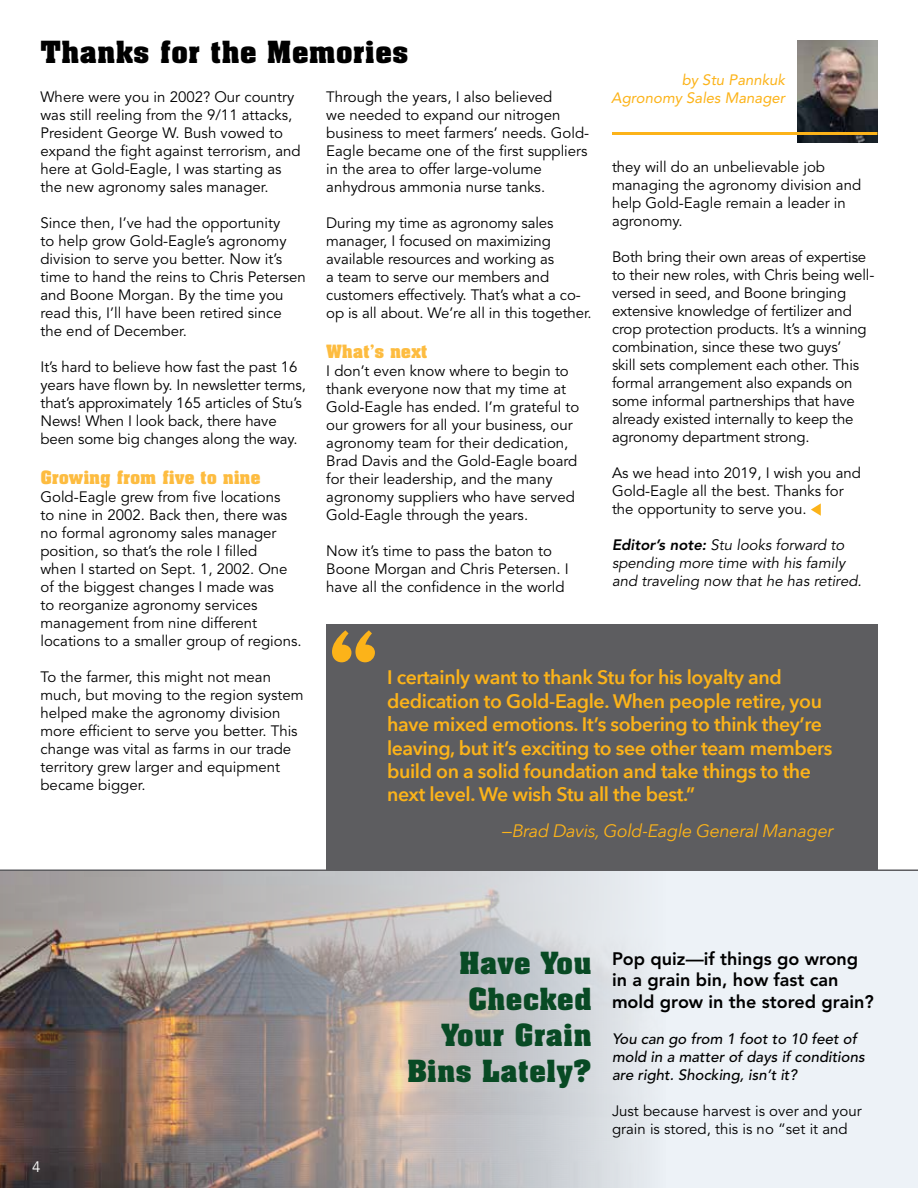
<style>
.page{position:relative;width:918px;height:1188px;background:#fff}
.page>*{position:absolute;margin:0;border:0;box-sizing:border-box;transform-origin:0 0}
.t1{font:700 110.1px "Aachen BT";color:#fcb319}
.t2{font:700 30px/36px "Aachen BT";color:#084a24;text-align:right}
.t3{font:700 30px "Aachen BT";color:#000}
.t4{font:600 19.5px/23.4px "Avenir Next";letter-spacing:-.02em;color:#fcb319}
.t5{font:800 18px/21.6px "Avenir";color:#000}
.t6{font:italic 18px "Avenir Next";letter-spacing:-.02em;color:#fcb319}
.t7{font:700 18px "Aachen BT";letter-spacing:-.01em;color:#fdbc40}
.t8{font:15px/18px "Avenir";color:#000}
.t9{font:italic 15px/18px "Avenir";color:#000}
.t10{font:italic 500 15px/18px "Avenir";color:#000}
.t11{font:italic 15px/18px "Avenir";color:#fcb319;text-align:right}
.t12{font:15px "Avenir";color:#fff}
.s1{font-weight:800}
</style>
<div class="page">
<div style="left:0;top:870px;width:918px;height:318px;background:#edf2f7"></div>
<img style="left:0;top:871px;width:642px;height:317px">
<svg style="left:811px;top:503px;width:10px;height:13px"></svg>
<img style="left:797px;top:40px;width:81px;height:102px">
<hr style="left:612px;top:132px;width:266px;height:3px;background:#fcb319">
<div style="left:326px;top:624px;width:552px;height:246px;background:#5d5d60"></div>
<hr style="left:0;top:869px;width:918px;height:2px;background:#5d5d60">
<h2 class="t3" style="left:40px;top:33px;width:370px">Thanks for the Memories</h2>
<p class="t8" style="left:41px;top:88px;width:262px">Where were you in 2002? Our country was still reeling from the 9/11 attacks, President George W. Bush vowed to expand the fight against terrorism, and here at Gold-Eagle, I was starting as the new agronomy sales manager.</p>
<p class="t8" style="left:41px;top:214px;width:267px">Since then, I’ve had the opportunity<br>to help grow Gold-Eagle’s agronomy division to serve you better. Now it’s time to hand the reins to Chris Petersen and Boone Morgan. By the time you read this, I’ll have been retired since the end of December.</p>
<p class="t8" style="left:41px;top:358px;width:267px">It’s hard to believe how fast the past 16 years have flown by. In newsletter terms, that’s approximately 165 articles of Stu’s News! When I look back, there have been some big changes along the way.</p>
<p class="t7" style="left:40px;top:466px;width:222px">Growing from five to nine</p>
<p class="t8" style="left:40px;top:488px;width:263px">Gold-Eagle grew from five locations<br>to nine in 2002. Back then, there was no formal agronomy sales manager position, so that’s the role I filled<br>when I started on Sept. 1, 2002. One of the biggest changes I made was<br>to reorganize agronomy services management from nine different locations to a smaller group of regions.</p>
<p class="t8" style="left:40px;top:668px;width:265px">To the farmer, this might not mean much, but moving to the region system helped make the agronomy division more efficient to serve you better. This change was vital as farms in our trade territory grew larger and equipment became bigger.</p>
<p class="t8" style="left:326px;top:88px;width:265px">Through the years, I also believed<br>we needed to expand our nitrogen business to meet farmers’ needs. Gold-Eagle became one of the first suppliers in the area to offer large-volume anhydrous ammonia nurse tanks.</p>
<p class="t8" style="left:326px;top:214px;width:267px">During my time as agronomy sales manager, I focused on maximizing available resources and working as<br>a team to serve our members and customers effectively. That’s what a co&shy;op is all about. We’re all in this together.</p>
<p class="t7" style="left:326px;top:340px;width:103px">What’s next</p>
<p class="t8" style="left:326px;top:362px;width:255px">I don’t even know where to begin to thank everyone now that my time at Gold-Eagle has ended. I’m grateful to our growers for all your business, our agronomy team for their dedication, Brad Davis and the Gold-Eagle board for their leadership, and the many agronomy suppliers who have served Gold-Eagle through the years.</p>
<p class="t8" style="left:326px;top:542px;width:244px">Now it’s time to pass the baton to<br>Boone Morgan and Chris Petersen. I have all the confidence in the world</p>
<h1 class="t1" style="left:326px;top:604px;width:56px">“</h1>
<p class="t11" style="left:611px;top:71px;width:176px">by Stu Pannkuk<br>Agronomy Sales Manager</p>
<p class="t8" style="left:612px;top:159px;width:251px">they will do an unbelievable job managing the agronomy division and help Gold-Eagle remain a leader in agronomy.</p>
<p class="t8" style="left:612px;top:249px;width:264px">Both bring their own areas of expertise to their new roles, with Chris being well&shy;versed in seed, and Boone bringing extensive knowledge of fertilizer and crop protection products. It’s a winning combination, since these two guys’<br>skill sets complement each other. This formal arrangement also expands on some informal partnerships that have already existed internally to keep the agronomy department strong.</p>
<p class="t8" style="left:612px;top:465px;width:251px">As we head into 2019, I wish you and<br>Gold-Eagle all the best. Thanks for the opportunity to serve you.</p>
<p class="t9" style="left:612px;top:537px;width:251px"><span class="s1">Editor’s note:</span> Stu looks forward to spending more time with his family and traveling now that he has retired.</p>
<p class="t4" style="left:387px;top:665px;width:447px">I certainly want to thank Stu for his loyalty and dedication to Gold-Eagle. When people retire, you have mixed emotions. It’s sobering to think they’re leaving, but it’s exciting to see other team members build on a solid foundation and take things to the next level. We wish Stu all the best.”</p>
<p class="t6" style="left:502px;top:816px;width:333px">—Brad Davis, Gold-Eagle General Manager</p>
<p class="t12" style="left:32px;top:1159px;width:10px">4</p>
<h2 class="t2" style="left:407px;top:944px;width:186px">Have You<br>Checked<br>Your Grain<br>Bins Lately?</h2>
<p class="t5" style="left:612px;top:948px;width:263px">Pop quiz—if things go wrong in a grain bin, how fast can mold grow in the stored grain?</p>
<p class="t10" style="left:612px;top:1030px;width:254px">You can go from 1 foot to 10 feet of mold in a matter of days if conditions are right. Shocking, isn’t it?</p>
<p class="t8" style="left:612px;top:1102px;width:251px">Just because harvest is over and your grain is stored, this is no “set it and</p>
</div>
